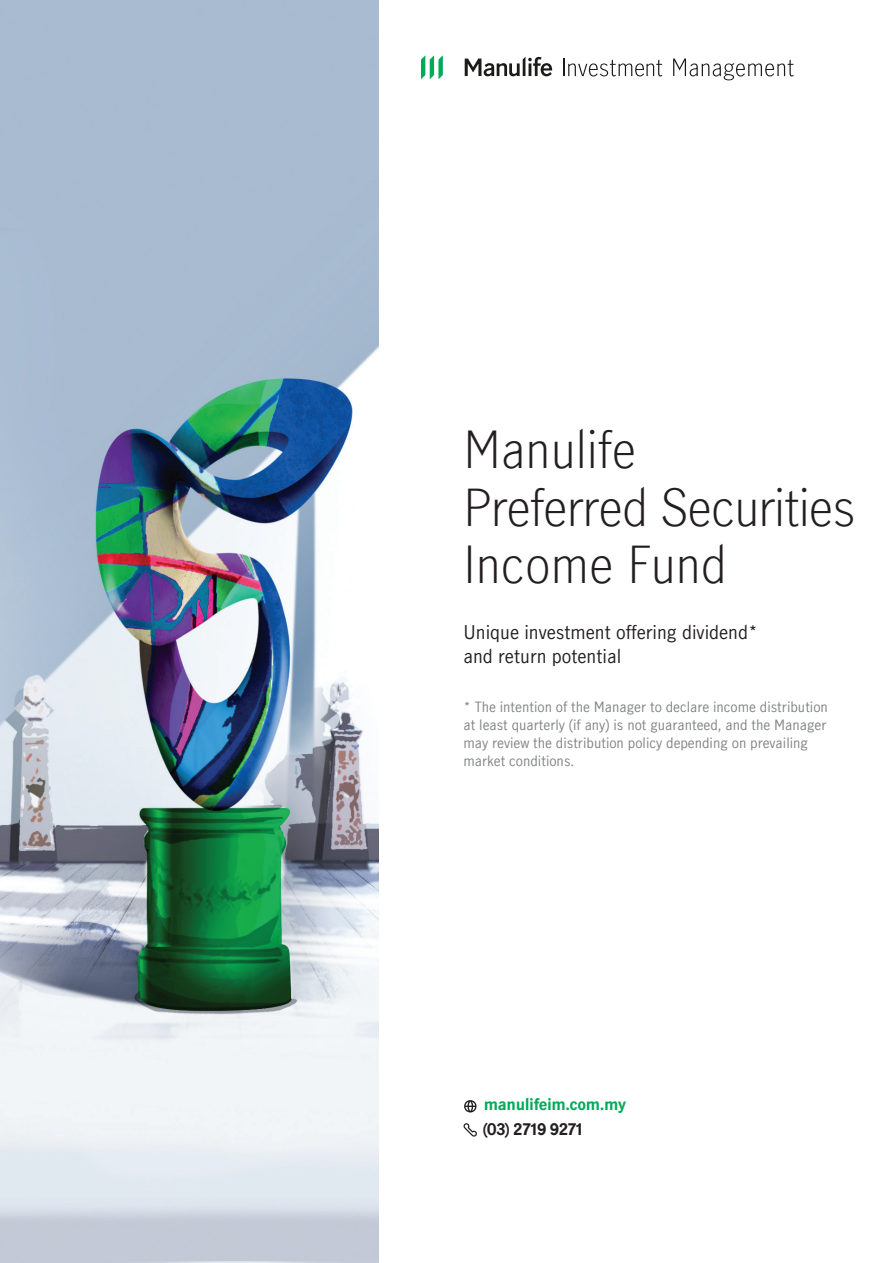
<style>
.page{position:relative;width:893px;height:1263px;background:#fff}
.page>*{position:absolute;margin:0;border:0;box-sizing:border-box;transform-origin:0 0}
.t1{font:300 48px/57.6px "Manulife JH Sans";letter-spacing:-.02em;color:#231f20}
.t2{font:18px/24px "Manulife JH Sans";color:#231f20}
.t3{font:700 15px "Manulife JH Sans";letter-spacing:-.03em;color:#00aa58}
.t4{font:700 15px "Manulife JH Sans";letter-spacing:-.03em;color:#231f20}
.t5{font:13.5px/18px "Manulife JH Sans";color:#808285}
</style>
<div class="page">
<svg style="left:563px;top:59px;width:99px;height:17px"></svg>
<svg style="left:673px;top:59px;width:121px;height:21px"></svg>
<svg style="left:465px;top:57px;width:87px;height:19px"></svg>
<svg style="left:421px;top:55px;width:22px;height:24px"></svg>
<svg style="left:463px;top:1123px;width:14px;height:13px"></svg>
<svg style="left:464px;top:1100px;width:13px;height:12px"></svg>
<img style="left:0;top:0;width:379px;height:1263px">
<p class="t1" style="left:463px;top:419px;width:394px">Manulife<br>Preferred Securities<br>Income Fund</p>
<p class="t2" style="left:463px;top:619px;width:296px">Unique investment offering dividend* and return potential</p>
<p class="t5" style="left:463px;top:697px;width:366px">* The intention of the Manager to declare income distribution at least quarterly (if any) is not guaranteed, and the Manager may review the distribution policy depending on prevailing market conditions.</p>
<p class="t3" style="left:484px;top:1094px;width:143px">manulifeim.com.my</p>
<p class="t4" style="left:483px;top:1119px;width:102px">(03) 2719 9271</p>
</div>
